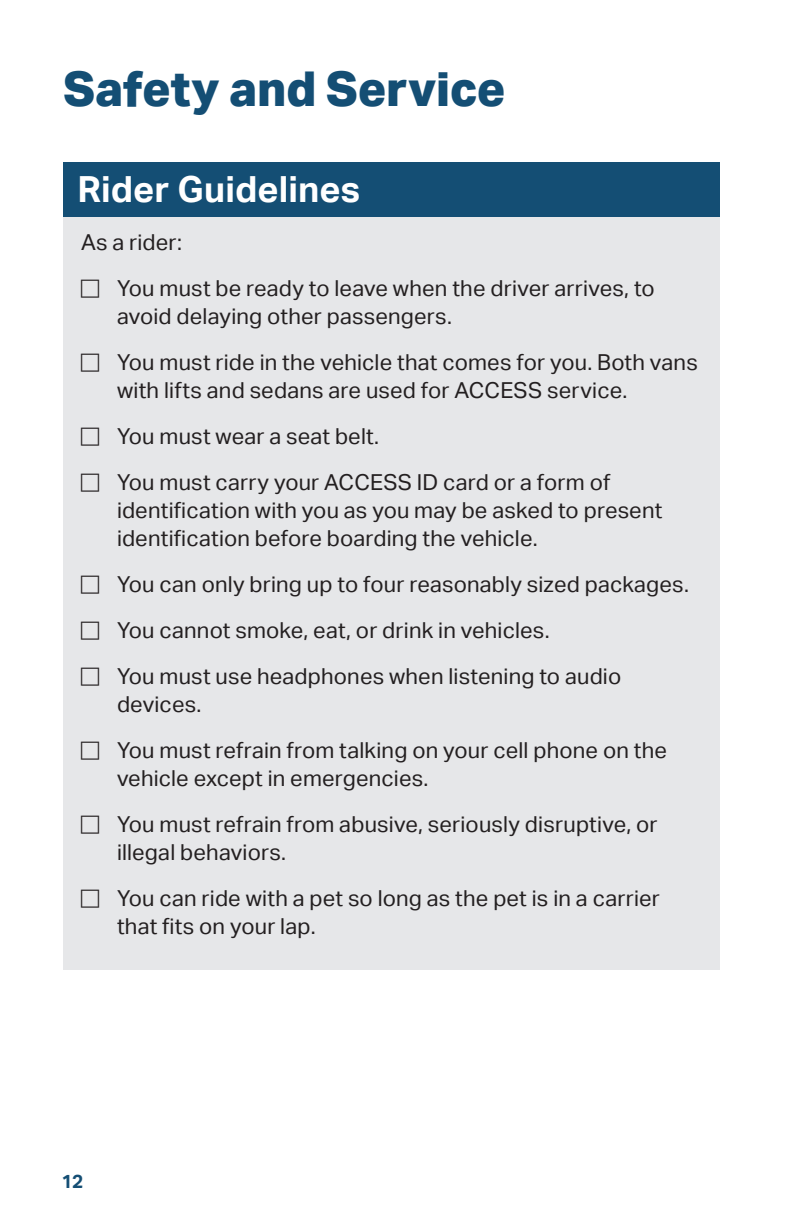
<style>
.page{position:relative;width:792px;height:1224px;background:#fff}
.page>*{position:absolute;margin:0;border:0;box-sizing:border-box;transform-origin:0 0}
.t1{font:800 48px "Aktiv Grotesk";letter-spacing:-.005em;color:#144e74}
.t2{font:700 36px "Aktiv Grotesk";color:#fff}
.t3{font:22px/46px "Aktiv Grotesk";letter-spacing:.01em;color:#231f20}
.t4{font:700 19px "Aktiv Grotesk";color:#144e74}
</style>
<div class="page">
<div style="left:63px;top:216px;width:657px;height:754px;background:#e6e7e9"></div>
<div style="left:63px;top:162px;width:657px;height:55px;background:#144e74"></div>
<h1 class="t1" style="left:63px;top:62px;width:444px">Safety and Service</h1>
<h2 class="t2" style="left:77px;top:169px;width:284px">Rider Guidelines</h2>
<p class="t3" style="left:117px;top:219px;width:539px;text-indent:-36px">As a rider:<br>You must be ready to leave when the driver arrives, to</p>
<p class="t3" style="left:117px;top:293px;width:582px">avoid delaying other passengers.<br>You must ride in the vehicle that comes for you. Both vans</p>
<p class="t3" style="left:117px;top:367px;width:512px">with lifts and sedans are used for ACCESS service.<br>You must wear a seat belt.<br>You must carry your ACCESS ID card or a form of</p>
<p class="t3" style="left:117px;top:496px;width:547px;line-height:28px">identification with you as you may be asked to present identification before boarding the vehicle.</p>
<p class="t3" style="left:117px;top:561px;width:573px">You can only bring up to four reasonably sized packages.<br>You cannot smoke, eat, or drink in vehicles.<br>You must use headphones when listening to audio</p>
<p class="t3" style="left:117px;top:681px;width:552px">devices.<br>You must refrain from talking on your cell phone on the</p>
<p class="t3" style="left:117px;top:755px;width:542px">vehicle except in emergencies.<br>You must refrain from abusive, seriously disruptive, or</p>
<p class="t3" style="left:117px;top:829px;width:544px">illegal behaviors.<br>You can ride with a pet so long as the pet is in a carrier</p>
<p class="t3" style="left:117px;top:903px;width:200px">that fits on your lap.</p>
<p class="t4" style="left:62px;top:1170px;width:23px">12</p>
</div>
